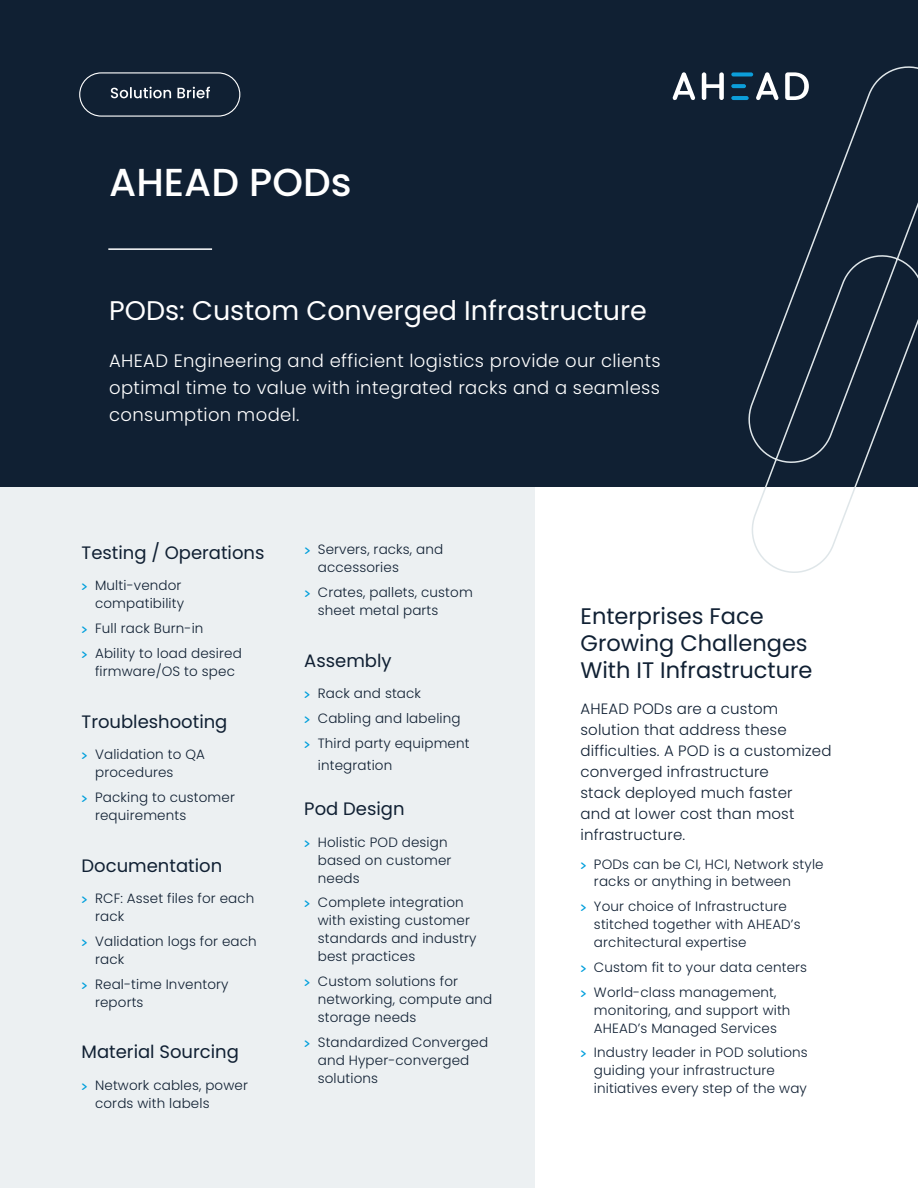
<style>
.page{position:relative;width:918px;height:1188px;background:#fff}
.page>*{position:absolute;margin:0;border:0;box-sizing:border-box;transform-origin:0 0}
.t1{font:500 39px "Poppins";color:#fff}
.t2{font:27px "Poppins";color:#fff}
.t3{font:22.5px/27px "Poppins";color:#102033}
.t4{font:300 18px/27px "Poppins";letter-spacing:.02em;color:#fff;text-align:justify}
.t5{font:18px "Poppins";color:#102033}
.t6{font:300 15px/21px "Poppins";letter-spacing:.01em;color:#102033}
.t7{font:300 13.5px/18px "Poppins";letter-spacing:.01em;color:#102033}
.s1{font-family:"Chalkboard";font-weight:400;color:#009fdc}
</style>
<div class="page">
<div style="left:0;top:486px;width:534px;height:702px;background:#ecf0f2"></div>
<div style="left:0;top:0;width:918px;height:486px;background:#102033"></div>
<svg style="left:673px;top:72px;width:22px;height:28px"></svg>
<svg style="left:702px;top:72px;width:22px;height:28px"></svg>
<hr style="left:731px;top:96px;width:18px;height:4px;background:#0c9eda;border-radius:2px">
<svg style="left:731px;top:84px;width:15px;height:4px"></svg>
<svg style="left:731px;top:72px;width:22px;height:4px"></svg>
<svg style="left:742px;top:66px;width:176px;height:507px"></svg>
<div style="left:79px;top:72px;width:161px;height:45px;border:1px solid #fff;border-radius:22px"></div>
<svg style="left:111px;top:87px;width:99px;height:11px"></svg>
<hr style="left:108px;top:248px;width:104px;height:2px;background:#fff">
<h1 class="t1" style="left:109px;top:160px;width:244px">AHEAD PODs</h1>
<h2 class="t2" style="left:109px;top:294px;width:539px">PODs: Custom Converged Infrastructure</h2>
<h3 class="t4" style="left:109px;top:347px;width:553px">AHEAD Engineering and efficient logistics provide our clients optimal time to value with integrated racks and a seamless consumption model.</h3>
<h3 class="t5" style="left:82px;top:542px;width:184px">Testing / Operations</h3>
<p class="t7" style="left:82px;top:577px;width:104px;text-align:right"><span class="s1">&gt;</span> Multi-vendor compatibility</p>
<p class="t7" style="left:82px;top:616px;width:162px;line-height:24.8px"><span class="s1">&gt;</span> Full rack Burn-in<br><span class="s1">&gt;</span> Ability to load desired</p>
<p class="t7" style="left:95px;top:662px;width:141px">firmware/OS to spec</p>
<h3 class="t5" style="left:82px;top:711px;width:147px">Troubleshooting</h3>
<p class="t7" style="left:95px;top:745px;width:111px;text-indent:-14px"><span class="s1">&gt;</span> Validation to QA procedures</p>
<p class="t7" style="left:95px;top:788px;width:141px;text-indent:-14px"><span class="s1">&gt;</span> Packing to customer requirements</p>
<h3 class="t5" style="left:82px;top:855px;width:142px">Documentation</h3>
<p class="t7" style="left:95px;top:889px;width:161px;text-indent:-14px"><span class="s1">&gt;</span> RCF: Asset files for each rack</p>
<p class="t7" style="left:95px;top:932px;width:163px;text-indent:-14px"><span class="s1">&gt;</span> Validation logs for each rack</p>
<p class="t7" style="left:95px;top:975px;width:135px;text-indent:-14px"><span class="s1">&gt;</span> Real-time Inventory reports</p>
<h3 class="t5" style="left:82px;top:1042px;width:159px">Material Sourcing</h3>
<p class="t7" style="left:95px;top:1076px;width:154px;text-indent:-14px"><span class="s1">&gt;</span> Network cables, power cords with labels</p>
<p class="t7" style="left:318px;top:541px;width:127px;text-indent:-14px"><span class="s1">&gt;</span> Servers, racks, and accessories</p>
<p class="t7" style="left:318px;top:583px;width:157px;text-indent:-14px"><span class="s1">&gt;</span> Crates, pallets, custom sheet metal parts</p>
<h3 class="t5" style="left:304px;top:650px;width:89px">Assembly</h3>
<p class="t7" style="left:304px;top:681px;width:167px;line-height:24.8px"><span class="s1">&gt;</span> Rack and stack<br><span class="s1">&gt;</span> Cabling and labeling <span class="s1">&gt;</span> Third party equipment</p>
<p class="t7" style="left:318px;top:757px;width:76px">integration</p>
<h3 class="t5" style="left:304px;top:798px;width:102px">Pod Design</h3>
<p class="t7" style="left:318px;top:833px;width:135px;text-indent:-14px"><span class="s1">&gt;</span> Holistic POD design based on customer needs</p>
<p class="t7" style="left:318px;top:894px;width:160px;text-indent:-14px"><span class="s1">&gt;</span> Complete integration with existing customer standards and industry best practices</p>
<p class="t7" style="left:318px;top:972px;width:176px;text-indent:-14px"><span class="s1">&gt;</span> Custom solutions for networking, compute and storage needs</p>
<p class="t7" style="left:318px;top:1033px;width:172px;text-indent:-14px"><span class="s1">&gt;</span> Standardized Converged and Hyper-converged solutions</p>
<h3 class="t3" style="left:580px;top:603px;width:234px">Enterprises Face<br>Growing Challenges<br>With IT Infrastructure</h3>
<p class="t6" style="left:580px;top:698px;width:253px">AHEAD PODs are a custom solution that address these difficulties. A POD is a customized converged infrastructure<br>stack deployed much faster<br>and at lower cost than most infrastructure.</p>
<p class="t7" style="left:594px;top:855px;width:231px;text-indent:-14px"><span class="s1">&gt;</span> PODs can be CI, HCI, Network style racks or anything in between</p>
<p class="t7" style="left:594px;top:898px;width:208px;text-indent:-14px"><span class="s1">&gt;</span> Your choice of Infrastructure stitched together with AHEAD’s architectural expertise</p>
<p class="t7" style="left:580px;top:955px;width:228px;line-height:24.8px"><span class="s1">&gt;</span> Custom fit to your data centers <span class="s1">&gt;</span> World-class management,</p>
<p class="t7" style="left:594px;top:1001px;width:198px">monitoring, and support with<br>AHEAD’s Managed Services</p>
<p class="t7" style="left:594px;top:1044px;width:215px;text-indent:-14px"><span class="s1">&gt;</span> Industry leader in POD solutions guiding your infrastructure initiatives every step of the way</p>
</div>
